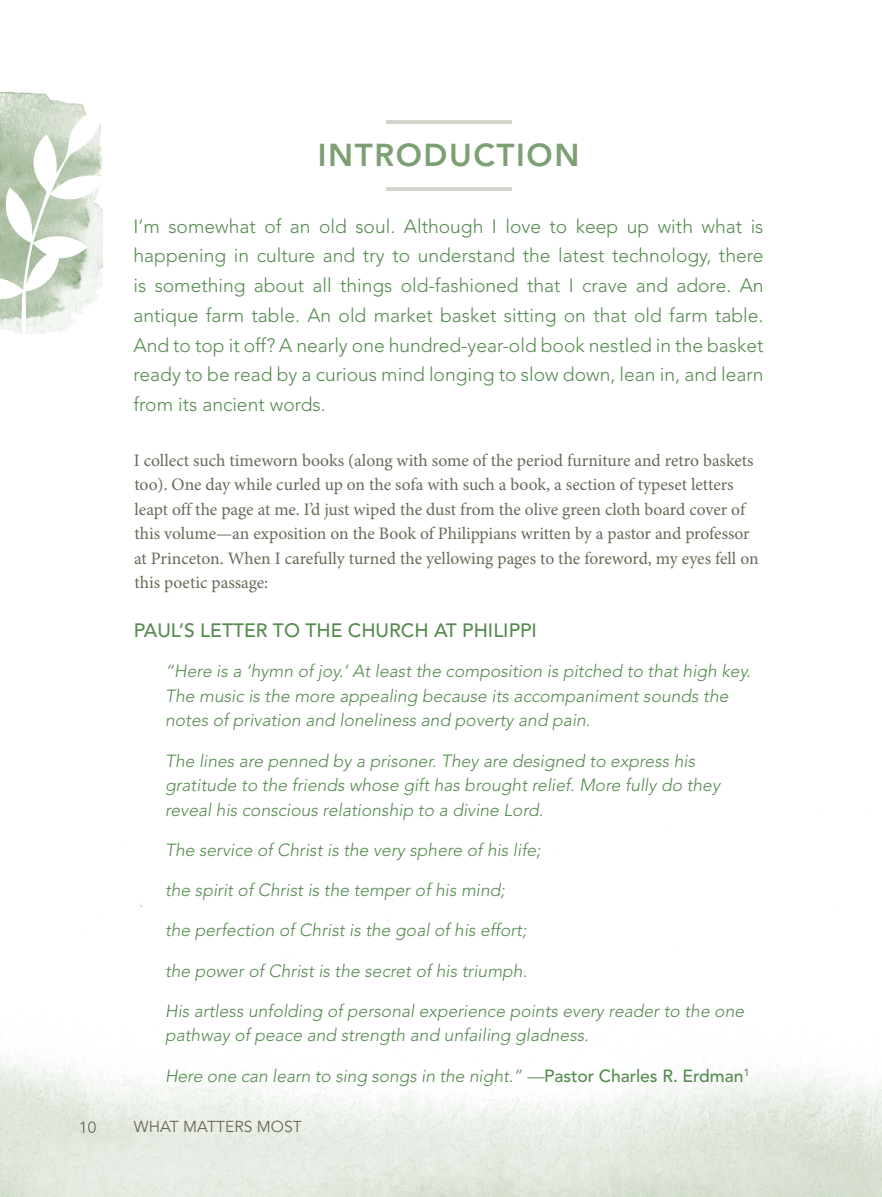
<style>
.page{position:relative;width:882px;height:1197px;background:#fff}
.page>*{position:absolute;margin:0;border:0;box-sizing:border-box;transform-origin:0 0}
.t1{font:800 31.5px "Avenir LT Std";letter-spacing:.05em;color:#7ca074}
.t2{font:300 19.25px/29.8px "Avenir LT Std";color:#568b50;text-align:justify}
.t3{font:500 19.25px "Avenir LT Std";color:#568b50}
.t4{font:italic 300 17.5px/24.5px "Avenir LT Std";color:#568b50}
.t5{font:17.5px/24.5px "Minion Pro";color:#6b6758}
.t6{font:15.75px "Avenir LT Std";color:#6b6758}
.s1{font-weight:500;font-style:normal}
</style>
<div class="page">
<img style="left:0;top:120px;width:882px;height:1077px">
<hr style="left:386px;top:121px;width:126px;height:3px;background:#d6d3ce">
<hr style="left:386px;top:187px;width:126px;height:4px;background:#d6d3ce">
<img style="left:0;top:91px;width:103px;height:251px">
<svg style="left:0;top:108px;width:104px;height:226px"></svg>
<img style="left:80px;top:1121px;width:16px;height:12px">
<h1 class="t1" style="left:318px;top:137px;width:263px">INTRODUCTION</h1>
<p class="t2" style="left:134px;top:211px;width:632px">I’m somewhat of an old soul. Although I love to keep up with what is happening in culture and try to understand the latest technology, there is something about all things old-fashioned that I crave and adore. An antique farm table. An old market basket sitting on that old farm table.<br>And to top it off? A nearly one hundred-year-old book nestled in the basket ready to be read by a curious mind longing to slow down, lean in, and learn from its ancient words.</p>
<p class="t5" style="left:134px;top:448px;width:626px">I collect such timeworn books (along with some of the period furniture and retro baskets too). One day while curled up on the sofa with such a book, a section of typeset letters leapt off the page at me. I’d just wiped the dust from the olive green cloth board cover of this volume—an exposition on the Book of Philippians written by a pastor and professor at Princeton. When I carefully turned the yellowing pages to the foreword, my eyes fell on this poetic passage:</p>
<p class="t3" style="left:134px;top:619px;width:404px">PAUL’S LETTER TO THE CHURCH AT PHILIPPI</p>
<p class="t4" style="left:165px;top:659px;width:587px">“Here is a ‘hymn of joy.’ At least the composition is pitched to that high key.<br>The music is the more appealing because its accompaniment sounds the notes of privation and loneliness and poverty and pain.</p>
<p class="t4" style="left:165px;top:749px;width:557px">The lines are penned by a prisoner. They are designed to express his gratitude to the friends whose gift has brought relief. More fully do they reveal his conscious relationship to a divine Lord.</p>
<p class="t4" style="left:165px;top:838px;width:377px">The service of Christ is the very sphere of his life;</p>
<p class="t4" style="left:165px;top:878px;width:342px">the spirit of Christ is the temper of his mind;</p>
<p class="t4" style="left:165px;top:918px;width:363px">the perfection of Christ is the goal of his effort;</p>
<p class="t4" style="left:165px;top:959px;width:364px">the power of Christ is the secret of his triumph.</p>
<p class="t4" style="left:165px;top:999px;width:581px">His artless unfolding of personal experience points every reader to the one pathway of peace and strength and unfailing gladness.</p>
<p class="t4" style="left:165px;top:1064px;width:586px">Here one can learn to sing songs in the night.” —<span class="s1">Pastor Charles R. Erdman</span> <sup>1</sup></p>
<p class="t6" style="left:134px;top:1117px;width:169px">WHAT MATTERS MOST</p>
</div>
